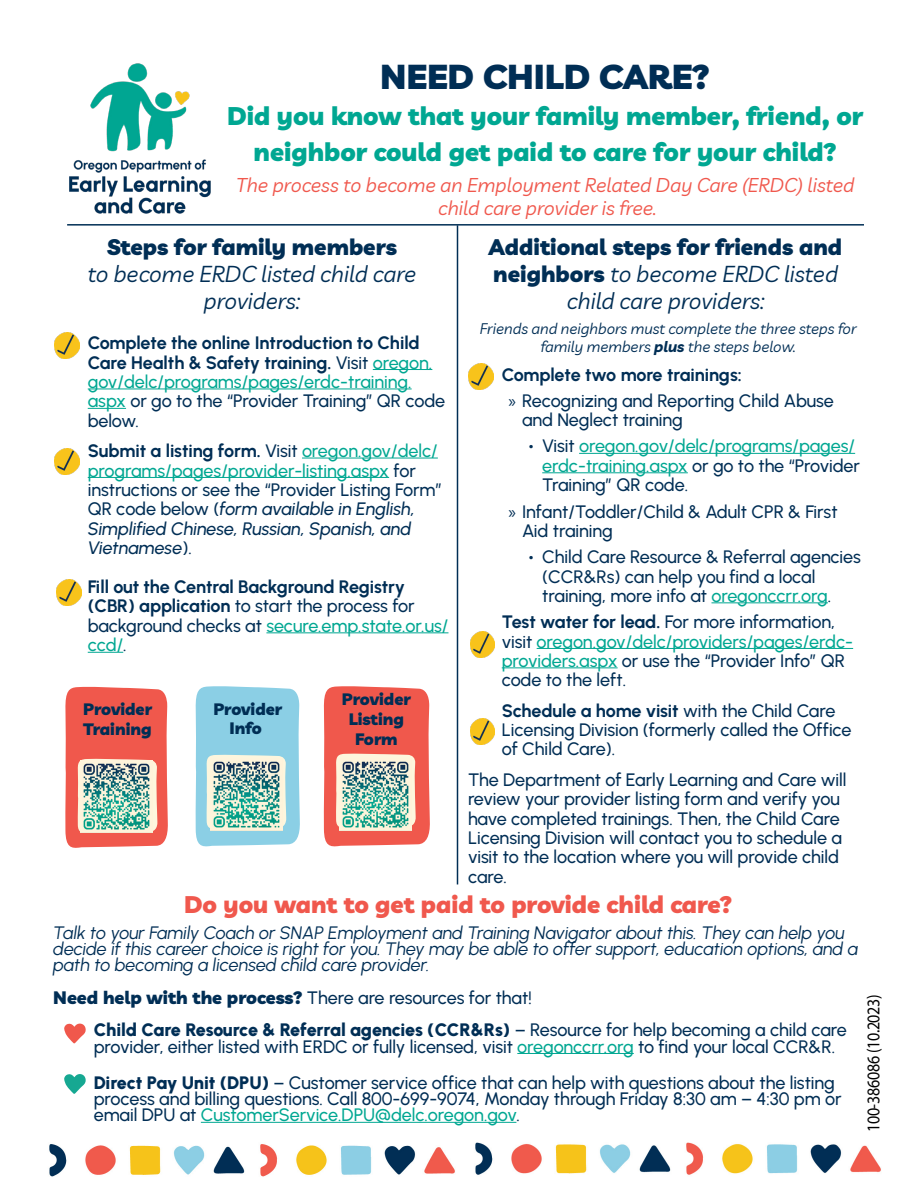
<style>
.page{position:relative;width:918px;height:1188px;background:#fff}
.page>*{position:absolute;margin:0;border:0;box-sizing:border-box;transform-origin:0 0}
.t1{font:900 34.5px "Livvic";color:#002e55}
.t2{font:900 25.5px/36px "Livvic";color:#00a792;text-align:center}
.t3{font:900 24px "Livvic";color:#f0584d}
.List_Paragraph{font:900 22.5px/27px "Livvic";color:#002e55;text-align:center}
.List_Paragraph-2{font:italic 22.5px/27px "Livvic";color:#002e55;text-align:center}
.t4{font:italic 19.5px "Livvic";color:#f0584d}
.List_Paragraph-3{font:500 18px/19.4px "Urbanist";letter-spacing:-.005em;color:#002e55}
.List_Paragraph-4{font:italic 18px/19.4px "Urbanist";letter-spacing:-.005em;color:#002e55}
.List_Paragraph-5{font:700 18px/19.4px "Urbanist";letter-spacing:-.01em;color:#002e55}
.t5{font:500 18px/19.4px "Urbanist";letter-spacing:-.005em;color:#00a792}
.t6{font:18px "Myriad Pro";letter-spacing:-.02em;color:#000;scale:.89 1}
.t7{font:900 16.5px/19.8px "Livvic";color:#002e55;text-align:center}
.t8{font:italic 15px/18px "Livvic";color:#002e55;text-align:center}
.s1{font-weight:500}
.s2{font-weight:500;color:#00a792}
.s3{font-weight:700;font-style:normal}
.s4{font-weight:500;font-style:normal}
.s5{font-weight:500;font-style:normal;color:#00a792}
.s6{font-weight:400;font-style:italic}
.s7{font-weight:700}
.s8{font-family:"Myriad Pro";font-weight:400}
.s9{font-weight:800;color:#002e55}
.s10{color:#002e55}
.s11{font-weight:800}
.s12{color:#00a792}
.s13{font-family:"Livvic";font-weight:900}
.s14{font-weight:900}
</style>
<div class="page">
<img style="left:69px;top:63px;width:142px;height:151px">
<hr style="left:373px;top:369px;width:59px;height:1px;background:#00a792">
<hr style="left:88px;top:389px;width:324px;height:1px;background:#00a792">
<hr style="left:88px;top:408px;width:38px;height:1px;background:#00a792">
<hr style="left:302px;top:458px;width:136px;height:1px;background:#00a792">
<hr style="left:88px;top:477px;width:301px;height:1px;background:#00a792">
<hr style="left:266px;top:633px;width:182px;height:1px;background:#00a792">
<hr style="left:88px;top:652px;width:35px;height:1px;background:#00a792">
<svg style="left:65px;top:686px;width:103px;height:162px;background:#f1685c"></svg>
<img style="left:80px;top:760px;width:73px;height:72px">
<svg style="left:324px;top:686px;width:106px;height:161px;background:#f16a5e"></svg>
<img style="left:339px;top:758px;width:72px;height:72px">
<hr style="left:579px;top:453px;width:276px;height:1px;background:#00a792">
<hr style="left:542px;top:473px;width:146px;height:1px;background:#00a792">
<hr style="left:711px;top:603px;width:117px;height:1px;background:#00a792">
<hr style="left:537px;top:648px;width:316px;height:1px;background:#00a792">
<hr style="left:502px;top:668px;width:116px;height:1px;background:#00a792">
<svg style="left:195px;top:686px;width:105px;height:161px;background:#99d4e5"></svg>
<img style="left:211px;top:758px;width:72px;height:72px">
<img style="left:469px;top:364px;width:24px;height:26px">
<img style="left:55px;top:332px;width:24px;height:26px">
<img style="left:55px;top:449px;width:24px;height:26px">
<img style="left:57px;top:579px;width:24px;height:27px">
<img style="left:470px;top:632px;width:25px;height:26px">
<img style="left:470px;top:718px;width:25px;height:26px">
<hr style="left:517px;top:1053px;width:117px;height:1px;background:#00a792">
<hr style="left:201px;top:1122px;width:315px;height:1px;background:#00a792">
<svg style="left:64px;top:1023px;width:22px;height:21px"></svg>
<svg style="left:64px;top:1074px;width:22px;height:20px"></svg>
<img style="left:49px;top:1144px;width:406px;height:33px">
<img style="left:475px;top:1142px;width:406px;height:33px">
<hr style="left:457px;top:225px;width:1px;height:659px;background:#002e55">
<hr style="left:67px;top:224px;width:797px;height:2px;background:#002e55">
<p class="t1" style="left:380px;top:48px;width:332px">NEED CHILD CARE?</p>
<p class="t2" style="left:227px;top:95px;width:638px">Did you know that your family member, friend, or neighbor could get paid to care for your child?</p>
<p class="t4" style="left:236px;top:170px;width:620px">The process to become an Employment Related Day Care (ERDC) listed</p>
<p class="t4" style="left:438px;top:194px;width:220px">child care provider is free.</p>
<p class="List_Paragraph" style="left:107px;top:232px;width:291px">Steps for family members</p>
<p class="List_Paragraph-2" style="left:88px;top:260px;width:330px">to become ERDC listed child care providers:</p>
<p class="List_Paragraph-5" style="left:88px;top:333px;width:359px">Complete the online Introduction to Child Care Health &amp; Safety training. <span class="s1">Visit</span> <span class="s2">oregon. gov/delc/programs/pages/erdc-training. aspx</span> <span class="s1">or go to the “Provider Training” QR code below.</span></p>
<p class="List_Paragraph-4" style="left:88px;top:441px;width:356px"><span class="s3">Submit a listing form.</span> <span class="s4">Visit</span> <span class="s5">oregon.gov/delc/ programs/pages/provider-listing.aspx</span> <span class="s4">for instructions or see the “Provider Listing Form” QR code below (</span>form available in English, Simplified Chinese, Russian, Spanish, and Vietnamese<span class="s4">).</span></p>
<p class="List_Paragraph-5" style="left:88px;top:577px;width:362px">Fill out the Central Background Registry (CBR) application <span class="s1">to start the process for background checks at</span> <span class="s2">secure.emp.state.or.us/ ccd/</span><span class="s1">.</span></p>
<p class="t7" style="left:83px;top:697px;width:70px">Provider</p>
<p class="t7" style="left:84px;top:717px;width:70px">Training</p>
<p class="t7" style="left:213px;top:697px;width:70px">Provider<br>Info</p>
<p class="t7" style="left:342px;top:688px;width:70px">Provider</p>
<p class="t7" style="left:349px;top:708px;width:57px">Listing<br>Form</p>
<p class="List_Paragraph" style="left:489px;top:232px;width:355px">Additional steps for friends and neighbors <span class="s6">to become ERDC listed child care providers:</span></p>
<p class="t8" style="left:480px;top:319px;width:378px">Friends and neighbors must complete the three steps for family members <span class="s7">plus</span> the steps below.</p>
<p class="List_Paragraph-5" style="left:502px;top:364px;width:242px">Complete two more trainings:</p>
<p class="List_Paragraph-3" style="left:522px;top:390px;width:313px;text-indent:-14px"><span class="s8">»</span> Recognizing and Reporting Child Abuse and Neglect training</p>
<p class="t5" style="left:542px;top:436px;width:319px;text-indent:-14px"><span class="s9">•</span> <span class="s10">Visit</span> oregon.gov/delc/programs/pages/ erdc-training.aspx <span class="s10">or go to the “Provider<br>Training” QR code.</span></p>
<p class="List_Paragraph-3" style="left:522px;top:501px;width:317px;text-indent:-14px"><span class="s8">»</span> Infant/Toddler/Child &amp; Adult CPR &amp; First<br>Aid training</p>
<p class="List_Paragraph-3" style="left:542px;top:547px;width:320px;text-indent:-14px"><span class="s11">•</span> Child Care Resource &amp; Referral agencies (CCR&amp;Rs) can help you find a local training, more info at <span class="s12">oregonccrr.org</span>.</p>
<p class="List_Paragraph-3" style="left:502px;top:612px;width:353px"><span class="s7">Test water for lead.</span> For more information, visit <span class="s12">oregon.gov/delc/providers/pages/erdc&shy;providers.aspx</span> or use the “Provider Info” QR code to the left.</p>
<p class="List_Paragraph-3" style="left:502px;top:700px;width:351px"><span class="s7">Schedule a home visit</span> with the Child Care<br>Licensing Division (formerly called the Office of Child Care).</p>
<p class="List_Paragraph-3" style="left:468px;top:769px;width:380px">The Department of Early Learning and Care will review your provider listing form and verify you have completed trainings. Then, the Child Care Licensing Division will contact you to schedule a visit to the location where you will provide child care.</p>
<p class="t3" style="left:184px;top:885px;width:550px">Do you want to get paid to provide child care?</p>
<p class="List_Paragraph-4" style="left:53px;top:924px;width:806px;line-height:16.2px">Talk to your Family Coach or SNAP Employment and Training Navigator about this. They can help you decide if this career choice is right for you. They may be able to offer support, education options, and a path to becoming a licensed child care provider.</p>
<p class="List_Paragraph-3" style="left:53px;top:987px;width:480px"><span class="s13">Need help with the process?</span> There are resources for that!</p>
<p class="List_Paragraph-3" style="left:94px;top:1021px;width:755px;line-height:16.2px"><span class="s14">Child Care Resource &amp; Referral agencies (CCR&amp;Rs)</span> – Resource for help becoming a child care provider, either listed with ERDC or fully licensed, visit <span class="s12">oregonccrr.org</span> to find your local CCR&amp;R.</p>
<p class="List_Paragraph-3" style="left:94px;top:1074px;width:749px;line-height:16.2px"><span class="s14">Direct Pay Unit (DPU)</span> – Customer service office that can help with questions about the listing process and billing questions. Call 800-699-9074, Monday through Friday 8:30 am – 4:30 pm or email DPU at <span class="s12">CustomerService.DPU@delc.oregon.gov</span>.</p>
<p class="t6" style="left:862px;top:1132px;width:156px;rotate:-90deg">100-386086 (10.2023)</p>
</div>
